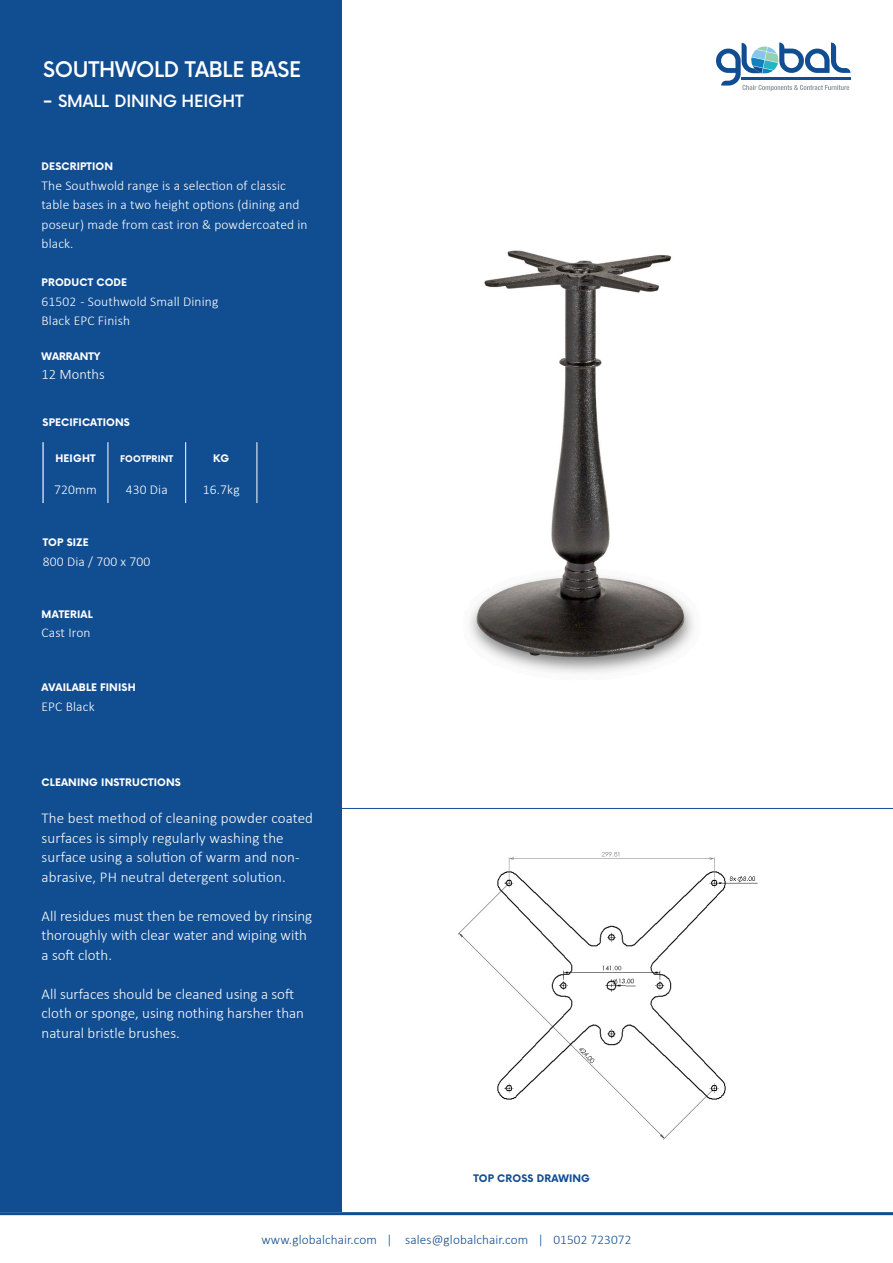
<style>
.page{position:relative;width:893px;height:1263px;background:#fff}
.page>*{position:absolute;margin:0;border:0;box-sizing:border-box;transform-origin:0 0}
.t1{font:500 21px "Now";letter-spacing:-.01em;color:#fff}
.t2{font:500 16.5px "Now";letter-spacing:-.01em;color:#fff}
.t3{font:300 15px/19.5px "Calibri";color:#fff}
.t4{font:300 14.55px "Calibri";color:#fff}
.t5{font:300 13.5px/19.5px "Calibri";letter-spacing:.01em;color:#fff}
.t6{font:300 13.2px "Calibri";letter-spacing:.01em;color:#114d91}
.t7{font:700 10.2px "Now";letter-spacing:.01em;color:#fff}
.t8{font:700 10.2px "Now";letter-spacing:.01em;color:#114d91}
.t9{font:700 9px "Now";letter-spacing:.01em;color:#fff}
.s1{font-size:21px}
</style>
<div class="page">
<hr style="left:0;top:1212px;width:893px;height:3px;background:#114d91">
<svg style="left:716px;top:43px;width:134px;height:48px"></svg>
<hr style="left:742px;top:78px;width:22px;height:2px;background:#114d91">
<hr style="left:764px;top:78px;width:22px;height:2px;background:#114d91">
<hr style="left:785px;top:78px;width:22px;height:2px;background:#114d91">
<hr style="left:806px;top:78px;width:22px;height:2px;background:#114d91">
<hr style="left:828px;top:78px;width:22px;height:2px;background:#114d91">
<hr style="left:0;top:808px;width:893px;height:1px;background:#114d91">
<div style="left:0;top:0;width:342px;height:809px;background:#114d91"></div>
<hr style="left:43px;top:442px;width:1px;height:32px;background:#fff">
<svg style="left:43px;top:474px;width:1px;height:29px"></svg>
<hr style="left:108px;top:442px;width:1px;height:32px;background:#fff">
<hr style="left:185px;top:442px;width:1px;height:32px;background:#fff">
<hr style="left:257px;top:442px;width:1px;height:32px;background:#fff">
<svg style="left:108px;top:474px;width:1px;height:29px"></svg>
<svg style="left:185px;top:474px;width:1px;height:29px"></svg>
<svg style="left:257px;top:474px;width:1px;height:29px"></svg>
<div style="left:1px;top:809px;width:341px;height:403px;background:#114d91"></div>
<img style="left:458px;top:852px;width:300px;height:288px">
<img style="left:470px;top:250px;width:223px;height:423px">
<p class="t1" style="left:43px;top:53px;width:260px">SOUTHWOLD TABLE BASE</p>
<p class="t2" style="left:43px;top:88px;width:202px"><span class="s1">-</span> SMALL DINING HEIGHT</p>
<p class="t7" style="left:42px;top:159px;width:73px">DESCRIPTION</p>
<p class="t5" style="left:42px;top:176px;width:268px">The Southwold range is a selection of classic table bases in a two height options (dining and poseur) made from cast iron &amp; powdercoated in black.</p>
<p class="t7" style="left:42px;top:275px;width:87px">PRODUCT CODE</p>
<p class="t5" style="left:42px;top:291px;width:178px">61502 - Southwold Small Dining</p>
<p class="t5" style="left:42px;top:311px;width:90px">Black EPC Finish</p>
<p class="t7" style="left:42px;top:349px;width:60px">WARRANTY</p>
<p class="t4" style="left:42px;top:366px;width:65px">12 Months</p>
<p class="t7" style="left:43px;top:414px;width:89px">SPECIFICATIONS</p>
<p class="t7" style="left:56px;top:451px;width:41px">HEIGHT</p>
<p class="t9" style="left:120px;top:452px;width:55px">FOOTPRINT</p>
<p class="t7" style="left:213px;top:451px;width:18px">KG</p>
<p class="t5" style="left:54px;top:479px;width:44px">720mm</p>
<p class="t5" style="left:126px;top:479px;width:43px">430 Dia</p>
<p class="t5" style="left:203px;top:479px;width:38px">16.7kg</p>
<p class="t7" style="left:43px;top:535px;width:47px">TOP SIZE</p>
<p class="t5" style="left:43px;top:551px;width:109px">800 Dia / 700 x 700</p>
<p class="t7" style="left:42px;top:606px;width:53px">MATERIAL</p>
<p class="t5" style="left:42px;top:623px;width:50px">Cast Iron</p>
<p class="t7" style="left:42px;top:680px;width:95px">AVAILABLE FINISH</p>
<p class="t5" style="left:42px;top:696px;width:55px">EPC Black</p>
<p class="t7" style="left:42px;top:775px;width:141px">CLEANING INSTRUCTIONS</p>
<p class="t3" style="left:42px;top:808px;width:273px">The best method of cleaning powder coated surfaces is simply regularly washing the surface using a solution of warm and non&shy;abrasive, PH neutral detergent solution.</p>
<p class="t3" style="left:42px;top:906px;width:272px">All residues must then be removed by rinsing thoroughly with clear water and wiping with a soft cloth.</p>
<p class="t3" style="left:42px;top:984px;width:264px">All surfaces should be cleaned using a soft cloth or sponge, using nothing harsher than natural bristle brushes.</p>
<p class="t8" style="left:473px;top:1171px;width:118px">TOP CROSS DRAWING</p>
<p class="t6" style="left:262px;top:1231px;width:371px">www.globalchair.com | sales@globalchair.com | 01502 723072</p>
</div>
